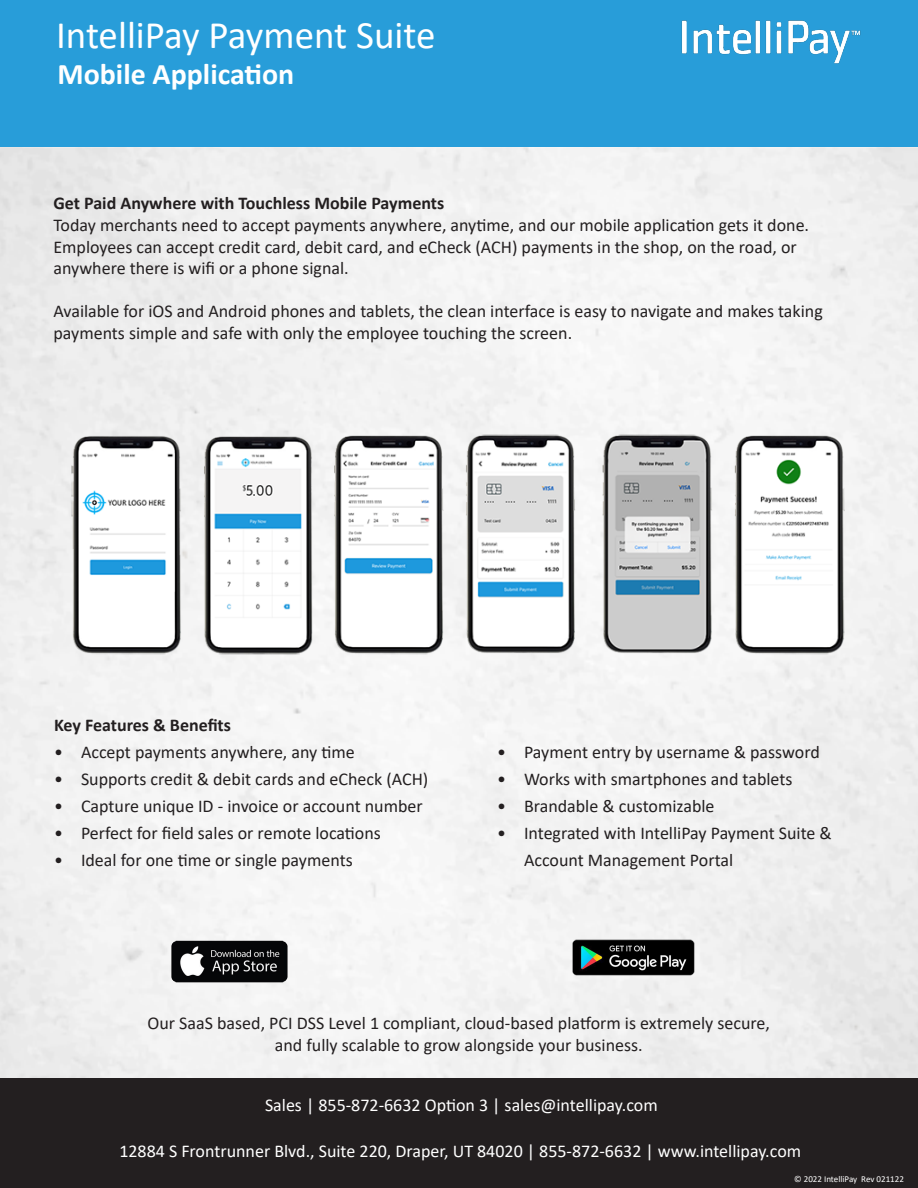
<style>
.page{position:relative;width:918px;height:1188px;background:#fff}
.page>*{position:absolute;margin:0;border:0;box-sizing:border-box;transform-origin:0 0}
.t1{font:39px "Calibri";color:#fff}
.t2{font:700 30px "Calibri";color:#fff}
.t3{font:18px/21.6px "Calibri";color:#231f20}
.t4{font:18px "Calibri";color:#fff}
.t5{font:700 18px "Calibri";color:#231f20}
.t6{font:9px "Calibri";color:#fff}
.s1{font-weight:700}
</style>
<div class="page">
<div style="left:0;top:1078px;width:918px;height:110px;background:#231f20"></div>
<img style="left:53px;top:414px;width:806px;height:260px">
<img style="left:162px;top:937px;width:132px;height:47px">
<img style="left:567px;top:937px;width:132px;height:41px">
<div style="left:0;top:0;width:918px;height:147px;background:#289dd9"></div>
<img style="left:681px;top:20px;width:180px;height:43px">
<p class="t1" style="left:56px;top:8px;width:381px">IntelliPay Payment Suite</p>
<p class="t2" style="left:57px;top:53px;width:238px">Mobile Application</p>
<p class="t3" style="left:53px;top:192px;width:757px"><span class="s1">Get Paid Anywhere with Touchless Mobile Payments<br></span>Today merchants need to accept payments anywhere, anytime, and our mobile application gets it done.<br>Employees can accept credit card, debit card, and eCheck (ACH) payments in the shop, on the road, or anywhere there is wifi or a phone signal.</p>
<p class="t3" style="left:53px;top:300px;width:771px">Available for iOS and Android phones and tablets, the clean interface is easy to navigate and makes taking payments simple and safe with only the employee touching the screen.</p>
<p class="t5" style="left:54px;top:712px;width:179px">Key Features &amp; Benefits</p>
<p class="t3" style="left:54px;top:740px;width:302px">• Accept payments anywhere, any time</p>
<p class="t3" style="left:54px;top:767px;width:376px">• Supports credit &amp; debit cards and eCheck (ACH)</p>
<p class="t3" style="left:54px;top:794px;width:370px">• Capture unique ID - invoice or account number</p>
<p class="t3" style="left:54px;top:821px;width:328px">• Perfect for field sales or remote locations</p>
<p class="t3" style="left:54px;top:848px;width:300px">• Ideal for one time or single payments</p>
<p class="t3" style="left:497px;top:740px;width:324px">• Payment entry by username &amp; password</p>
<p class="t3" style="left:497px;top:767px;width:297px">• Works with smartphones and tablets</p>
<p class="t3" style="left:497px;top:794px;width:219px">• Brandable &amp; customizable</p>
<p class="t3" style="left:524px;top:819px;width:309px;line-height:27px;text-indent:-27px">• Integrated with IntelliPay Payment Suite &amp;<br>Account Management Portal</p>
<p class="t3" style="left:148px;top:1012px;width:624px">Our SaaS based, PCI DSS Level 1 compliant, cloud-based platform is extremely secure,</p>
<p class="t3" style="left:275px;top:1034px;width:369px">and fully scalable to grow alongside your business.</p>
<p class="t4" style="left:265px;top:1092px;width:394px">Sales | 855-872-6632 Option 3 | sales@intellipay.com</p>
<p class="t4" style="left:119px;top:1139px;width:683px">12884 S Frontrunner Blvd., Suite 220, Draper, UT 84020 | 855-872-6632 | www.intellipay.com</p>
<p class="t6" style="left:794px;top:1173px;width:111px">© 2022 IntelliPay Rev 021122</p>
</div>
